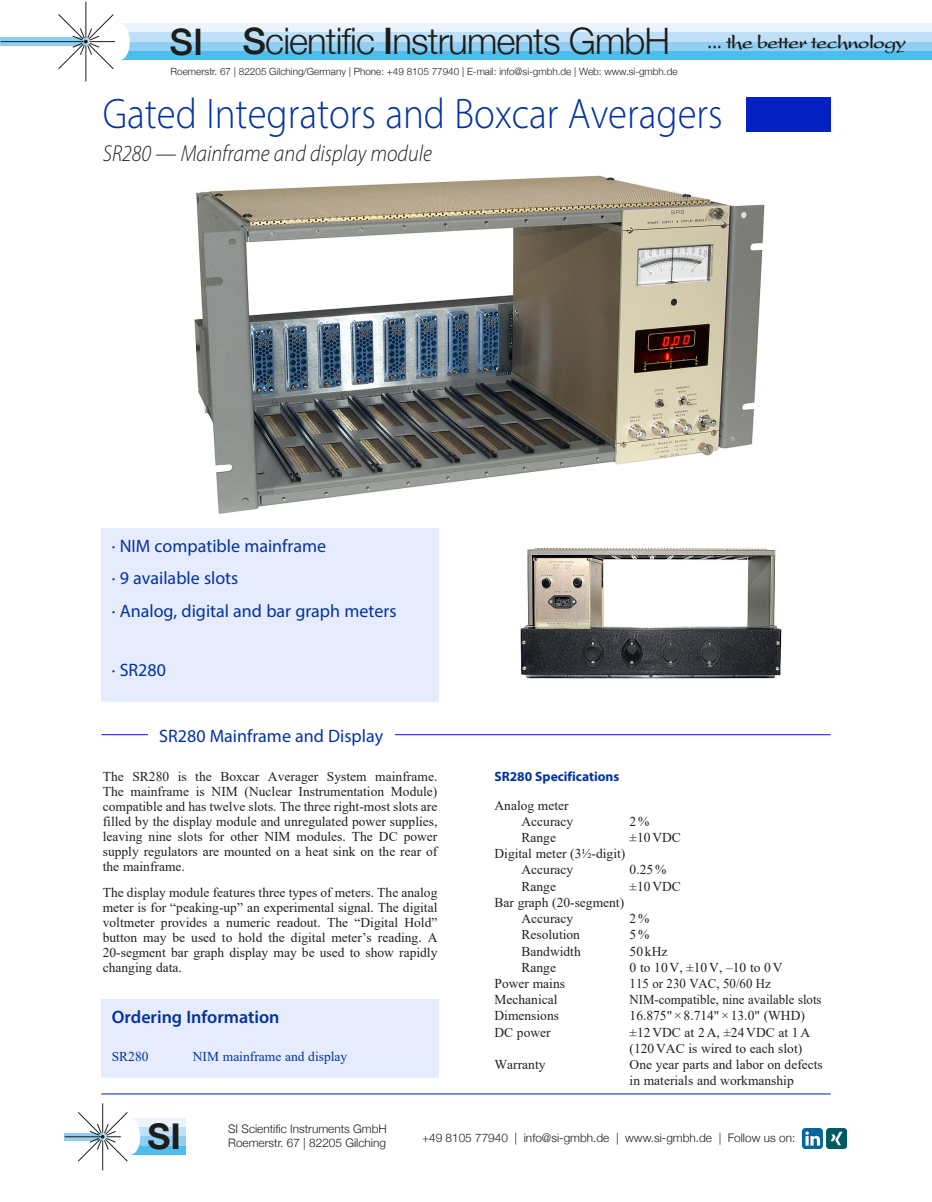
<style>
.page{position:relative;width:932px;height:1202px;background:#fff}
.page>*{position:absolute;margin:0;border:0;box-sizing:border-box;transform-origin:0 0}
.t1{font:300 42.9px "Myriad Pro";color:#0332a0;scale:.91 1}
.t2{font:300 36.45px "Helvetica Neue";letter-spacing:-.025em;color:#1d1d1b}
.t3{font:700 35.4px "Helvetica Neue";color:#1d1d1b}
.t4{font:italic 300 23.1px "Myriad Pro";color:#231f20;scale:.91 1}
.t5{font:18px "Myriad Pro";color:#0332a0}
.t6{font:600 18px "Myriad Pro";color:#0332a0}
.t7{font:13.5px/15px "Times New Roman";color:#231f20;text-align:justify}
.t8{font:13.5px "Times New Roman";color:#231f20;scale:.95 1}
.t9{font:13.5px "Times New Roman";color:#0332a0}
.t10{font:700 13.5px "Myriad Pro";color:#0332a0}
.t11{font:300 11.85px/14.2px "Helvetica Neue";color:#1d1d1b}
.t12{font:300 9.9px "Helvetica Neue";color:#1d1d1b}
.s1{font-weight:500}
</style>
<div class="page">
<hr style="left:101px;top:1093px;width:729px;height:1px;background:#031fc2">
<hr style="left:101px;top:734px;width:729px;height:1px;background:#031fc2">
<div style="left:148px;top:726px;width:247px;height:23px;background:#fff"></div>
<div style="left:101px;top:527px;width:338px;height:174px;background:#e6ecfd"></div>
<div style="left:101px;top:999px;width:338px;height:78px;background:#e6ecfd"></div>
<div style="left:743px;top:98px;width:90px;height:36px;background:linear-gradient(to right,#fff,#fff)"></div>
<div style="left:746px;top:98px;width:84px;height:34px;background:#041fc2"></div>
<img style="left:194px;top:175px;width:571px;height:339px">
<img style="left:515px;top:548px;width:267px;height:131px">
<div style="left:120px;top:23px;width:811px;height:9px;background:#ebf4fd"></div>
<div style="left:120px;top:32px;width:811px;height:10px;background:#c0e0f7"></div>
<div style="left:120px;top:42px;width:811px;height:9px;background:#90cff3"></div>
<div style="left:120px;top:51px;width:811px;height:9px;background:#4bbeee"></div>
<svg style="left:1px;top:38px;width:57px;height:8px"></svg>
<hr style="left:1px;top:41px;width:85px;height:1px;background:#1d1d1b">
<hr style="left:86px;top:46px;width:1px;height:35px;background:#1d1d1b">
<hr style="left:86px;top:2px;width:1px;height:36px;background:#1d1d1b">
<div style="left:110px;top:23px;width:20px;height:37px;background:#fff;border-radius:50%"></div>
<svg style="left:58px;top:13px;width:57px;height:57px"></svg>
<div style="left:130px;top:1146px;width:56px;height:8px;background:#4bbeee"></div>
<svg style="left:65px;top:1133px;width:12px;height:7px"></svg>
<hr style="left:65px;top:1136px;width:38px;height:1px;background:#1d1d1b">
<hr style="left:102px;top:1140px;width:1px;height:30px;background:#1d1d1b">
<svg style="left:77px;top:1103px;width:51px;height:59px"></svg>
<hr style="left:107px;top:1136px;width:30px;height:1px;background:#1d1d1b">
<div style="left:130px;top:1118px;width:56px;height:9px;background:#ebf4fd"></div>
<div style="left:130px;top:1127px;width:56px;height:9px;background:#c0e0f7"></div>
<div style="left:130px;top:1136px;width:56px;height:10px;background:#90cff3"></div>
<div style="left:121px;top:1118px;width:19px;height:36px;background:#fff;border-radius:50%"></div>
<div style="left:801px;top:1128px;width:21px;height:21px;background:#02679a;border-radius:3px"></div>
<svg style="left:805px;top:1131px;width:15px;height:14px"></svg>
<div style="left:826px;top:1128px;width:21px;height:21px;background:#005a5f;border-radius:3px"></div>
<svg style="left:830px;top:1131px;width:12px;height:14px"></svg>
<h2 class="t2" style="left:169px;top:12px;width:738px"><span class="s1">SI S</span>cientific <span class="s1">I</span>nstruments GmbH <sup>...</sup> <sup>the</sup> <sup>better</sup> <sup>technology</sup></h2>
<p class="t12" style="left:171px;top:63px;width:508px">Roemerstr. 67 | 82205 Gilching/Germany | Phone: +49 8105 77940 | E-mail: info@si-gmbh.de | Web: www.si-gmbh.de</p>
<p class="t1" style="left:103px;top:87px;width:682px">Gated Integrators and Boxcar Averagers</p>
<p class="t4" style="left:103px;top:139px;width:363px">SR280 — Mainframe and display module</p>
<p class="t5" style="left:112px;top:534px;width:216px">· NIM compatible mainframe</p>
<p class="t5" style="left:112px;top:567px;width:128px">· 9 available slots</p>
<p class="t5" style="left:112px;top:599px;width:286px">· Analog, digital and bar graph meters</p>
<p class="t5" style="left:112px;top:659px;width:56px">· SR280</p>
<p class="t5" style="left:159px;top:724px;width:225px">SR280 Mainframe and Display</p>
<p class="t7" style="left:103px;top:768px;width:336px">The SR280 is the Boxcar Averager System mainframe.<br>The mainframe is NIM (Nuclear Instrumentation Module) compatible and has twelve slots. The three right-most slots are filled by the display module and unregulated power supplies, leaving nine slots for other NIM modules. The DC power supply regulators are mounted on a heat sink on the rear of the mainframe.</p>
<p class="t7" style="left:103px;top:884px;width:336px">The display module features three types of meters. The analog meter is for “peaking-up” an experimental signal. The digital voltmeter provides a numeric readout. The “Digital Hold” button may be used to hold the digital meter’s reading. A 20-segment bar graph display may be used to show rapidly changing data.</p>
<p class="t6" style="left:112px;top:1005px;width:169px">Ordering Information</p>
<p class="t9" style="left:112px;top:1047px;width:38px">SR280</p>
<p class="t9" style="left:193px;top:1047px;width:156px">NIM mainframe and display</p>
<p class="t10" style="left:494px;top:768px;width:126px">SR280 Specifications</p>
<p class="t7" style="left:494px;top:797px;width:76px">Analog meter</p>
<p class="t7" style="left:521px;top:813px;width:53px">Accuracy</p>
<p class="t7" style="left:629px;top:813px;width:21px">2%</p>
<p class="t7" style="left:521px;top:829px;width:36px">Range</p>
<p class="t7" style="left:629px;top:829px;width:53px">±10VDC</p>
<p class="t7" style="left:494px;top:845px;width:132px">Digital meter (3½-digit)</p>
<p class="t7" style="left:521px;top:862px;width:53px">Accuracy</p>
<p class="t7" style="left:629px;top:862px;width:38px">0.25%</p>
<p class="t7" style="left:521px;top:878px;width:36px">Range</p>
<p class="t7" style="left:629px;top:878px;width:53px">±10VDC</p>
<p class="t7" style="left:494px;top:894px;width:131px">Bar graph (20-segment)</p>
<p class="t7" style="left:521px;top:910px;width:53px">Accuracy</p>
<p class="t7" style="left:629px;top:910px;width:21px">2%</p>
<p class="t7" style="left:521px;top:926px;width:60px">Resolution</p>
<p class="t7" style="left:629px;top:926px;width:21px">5%</p>
<p class="t7" style="left:521px;top:943px;width:61px">Bandwidth</p>
<p class="t7" style="left:629px;top:943px;width:39px">50 kHz</p>
<p class="t7" style="left:521px;top:959px;width:36px">Range</p>
<p class="t7" style="left:629px;top:959px;width:154px">0 to 10V, ±10V, –10 to 0V</p>
<p class="t7" style="left:494px;top:975px;width:72px">Power mains</p>
<p class="t8" style="left:629px;top:973px;width:150px">115 or 230 VAC, 50/60 Hz</p>
<p class="t7" style="left:494px;top:991px;width:64px">Mechanical</p>
<p class="t8" style="left:629px;top:990px;width:203px">NIM-compatible, nine available slots</p>
<p class="t7" style="left:494px;top:1007px;width:66px">Dimensions</p>
<p class="t7" style="left:629px;top:1007px;width:177px">16.875"×8.714"×13.0" (WHD)</p>
<p class="t7" style="left:494px;top:1024px;width:58px">DC power</p>
<p class="t7" style="left:629px;top:1024px;width:182px">±12VDC at 2A, ±24VDC at 1A</p>
<p class="t7" style="left:629px;top:1040px;width:174px">(120VAC is wired to each slot)</p>
<p class="t7" style="left:494px;top:1056px;width:52px">Warranty</p>
<p class="t7" style="left:629px;top:1055px;width:195px;line-height:16.2px">One year parts and labor on defects in materials and workmanship</p>
<h3 class="t3" style="left:148px;top:1109px;width:35px">SI</h3>
<p class="t11" style="left:228px;top:1120px;width:160px">SI Scientific Instruments GmbH<br>Roemerstr. 67 | 82205 Gilching</p>
<p class="t11" style="left:422px;top:1129px;width:375px">+49 8105 77940 | info@si-gmbh.de | www.si-gmbh.de | Follow us on:</p>
</div>
